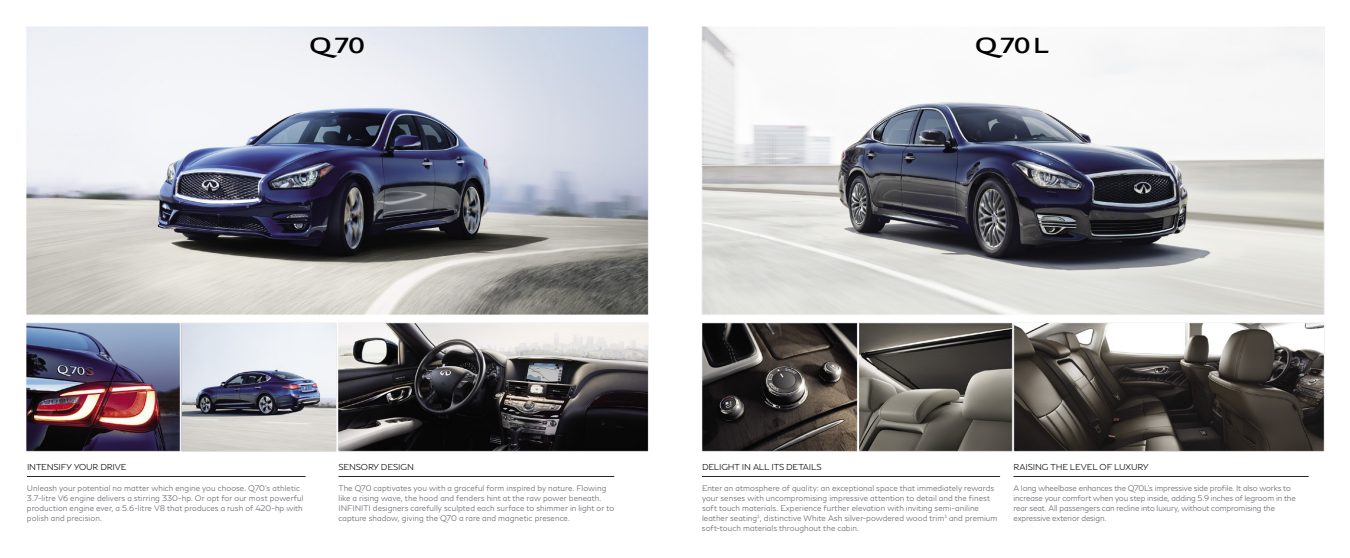
<style>
.page{position:relative;width:1350px;height:558px;background:#fff}
.page>*{position:absolute;margin:0;border:0;box-sizing:border-box;transform-origin:0 0}
.t1{font:300 37px "Infiniti Brand";color:#000}
.t2{font:300 8.5px "Infiniti Brand";letter-spacing:-.015em;color:#000}
.t3{font:300 8px/10px "Infiniti Brand";letter-spacing:.005em;color:#626469}
</style>
<div class="page">
<img style="left:26px;top:26px;width:1299px;height:451px">
<hr style="left:338px;top:476px;width:276px;height:1px;background:#292929">
<hr style="left:27px;top:476px;width:279px;height:1px;background:#292929">
<hr style="left:702px;top:476px;width:298px;height:1px;background:#292929">
<hr style="left:1013px;top:476px;width:296px;height:1px;background:#292929">
<h1 class="t1" style="left:309px;top:26px;width:58px">Q70</h1>
<h1 class="t1" style="left:975px;top:26px;width:77px">Q70L</h1>
<p class="t2" style="left:27px;top:461px;width:101px">INTENSIFY YOUR DRIVE</p>
<p class="t2" style="left:338px;top:461px;width:77px">SENSORY DESIGN</p>
<p class="t2" style="left:702px;top:461px;width:121px">DELIGHT IN ALL ITS DETAILS</p>
<p class="t2" style="left:1013px;top:461px;width:137px">RAISING THE LEVEL OF LUXURY</p>
<p class="t3" style="left:27px;top:483px;width:278px">Unleash your potential no matter which engine you choose. Q70’s athletic 3.7-litre V6 engine delivers a stirring 330-hp. Or opt for our most powerful production engine ever, a 5.6-litre V8 that produces a rush of 420-hp with polish and precision.</p>
<p class="t3" style="left:338px;top:483px;width:277px">The Q70 captivates you with a graceful form inspired by nature. Flowing like a rising wave, the hood and fenders hint at the raw power beneath.<br>INFINITI designers carefully sculpted each surface to shimmer in light or to capture shadow, giving the Q70 a rare and magnetic presence.</p>
<p class="t3" style="left:702px;top:483px;width:297px">Enter an atmosphere of quality: an exceptional space that immediately rewards your senses with uncompromising impressive attention to detail and the finest soft touch materials. Experience further elevation with inviting semi-aniline leather seating<sup>1</sup>, distinctive White Ash silver-powdered wood trim<sup>1</sup> and premium soft-touch materials throughout the cabin.</p>
<p class="t3" style="left:1013px;top:483px;width:284px">A long wheelbase enhances the Q70L’s impressive side profile. It also works to increase your comfort when you step inside, adding 5.9 inches of legroom in the rear seat. All passengers can recline into luxury, without compromising the expressive exterior design.</p>
</div>
